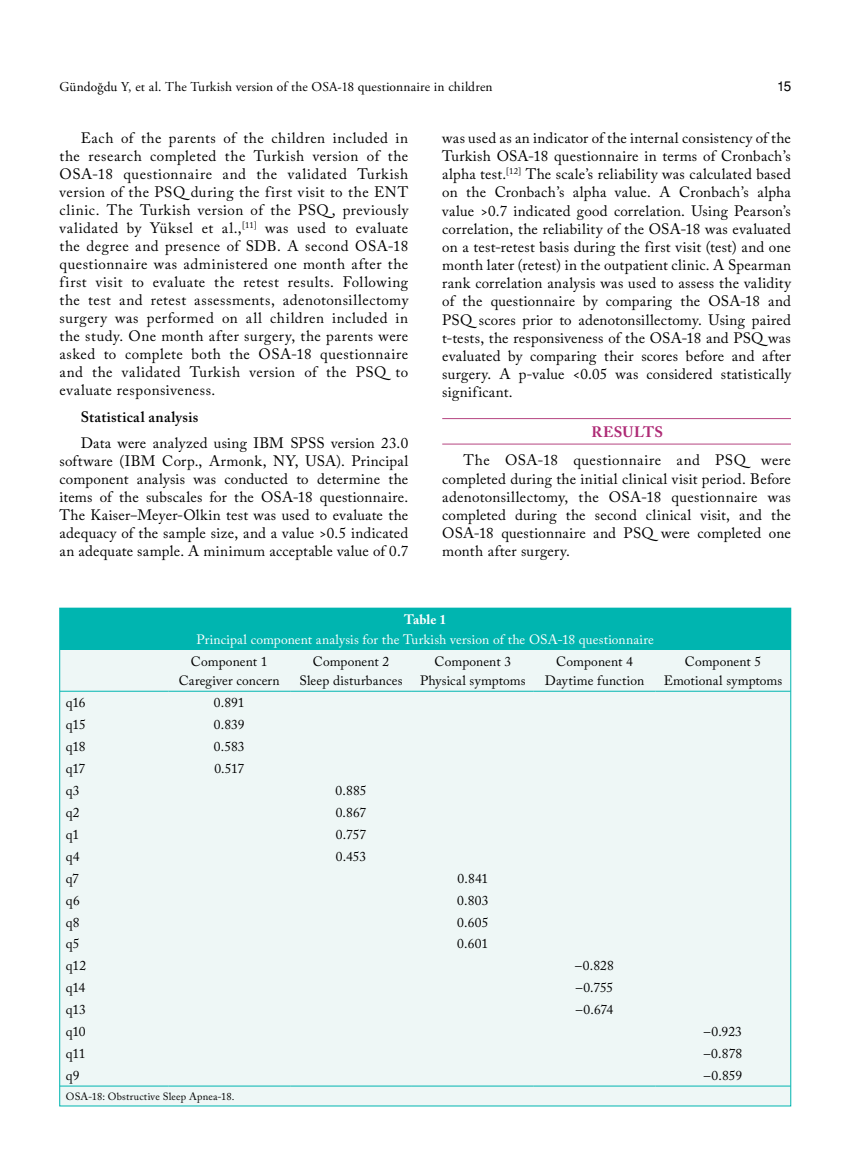
<style>
.page{position:relative;width:859px;height:1170px;background:#fff}
.page>*{position:absolute;margin:0;border:0;box-sizing:border-box;transform-origin:0 0}
.t1{font:15px/18px "Adobe Caslon Pro";letter-spacing:.02em;color:#000;text-align:justify}
.t2{font:600 15px "Adobe Caslon Pro";letter-spacing:.02em;color:#000}
.t3{font:700 15px "Adobe Caslon Pro";letter-spacing:.02em;color:#ae2a75}
.t4{font:13.5px/19.5px "Adobe Caslon Pro";letter-spacing:.005em;color:#000;text-align:center}
.t5{font:13.5px "Adobe Caslon Pro";letter-spacing:.005em;color:#fff}
.t6{font:13.5px "Adobe Garamond Pro";letter-spacing:.01em;color:#000}
.t7{font:700 13.5px "Adobe Caslon Pro";letter-spacing:.005em;color:#fff}
.t8{font:13.5px "Helvetica Normal Tr";color:#000}
.t9{font:10.5px "Adobe Caslon Pro";letter-spacing:.02em;color:#000}
</style>
<div class="page">
<hr style="left:442px;top:418px;width:349px;height:1px;background:#b54581">
<hr style="left:442px;top:444px;width:349px;height:1px;background:#b54581">
<div style="left:60px;top:608px;width:731px;height:497px;background:#eef7f6"></div>
<div style="left:60px;top:608px;width:730px;height:41px;background:#00b5b0"></div>
<hr style="left:60px;top:1085px;width:108px;height:1px;background:#00b5b0">
<hr style="left:168px;top:1085px;width:122px;height:1px;background:#00b5b0">
<hr style="left:290px;top:1085px;width:122px;height:1px;background:#00b5b0">
<hr style="left:412px;top:1085px;width:122px;height:1px;background:#00b5b0">
<hr style="left:534px;top:1085px;width:121px;height:1px;background:#00b5b0">
<hr style="left:655px;top:1085px;width:135px;height:1px;background:#00b5b0">
<hr style="left:60px;top:691px;width:108px;height:1px;background:#00b5b0">
<hr style="left:168px;top:691px;width:122px;height:1px;background:#00b5b0">
<hr style="left:290px;top:691px;width:122px;height:1px;background:#00b5b0">
<hr style="left:412px;top:691px;width:122px;height:1px;background:#00b5b0">
<hr style="left:534px;top:691px;width:121px;height:1px;background:#00b5b0">
<hr style="left:655px;top:691px;width:135px;height:1px;background:#00b5b0">
<p class="t6" style="left:60px;top:78px;width:434px">Gündoğdu Y, et al. The Turkish version of the OSA-18 questionnaire in children</p>
<p class="t8" style="left:777px;top:78px;width:16px">15</p>
<p class="t1" style="left:60px;top:129px;width:350px;text-indent:21px">Each of the parents of the children included in the research completed the Turkish version of the OSA-18 questionnaire and the validated Turkish version of the PSQ during the first visit to the ENT clinic. The Turkish version of the PSQ , previously validated by Yüksel et al.,<sup>[11]</sup> was used to evaluate the degree and presence of SDB. A second OSA-18 questionnaire was administered one month after the first visit to evaluate the retest results. Following the test and retest assessments, adenotonsillectomy surgery was performed on all children included in the study. One month after surgery, the parents were asked to complete both the OSA-18 questionnaire and the validated Turkish version of the PSQ to evaluate responsiveness.</p>
<p class="t2" style="left:81px;top:407px;width:119px">Statistical analysis</p>
<p class="t1" style="left:60px;top:434px;width:350px;text-indent:21px">Data were analyzed using IBM SPSS version 23.0 software (IBM Corp., Armonk, NY, USA). Principal component analysis was conducted to determine the items of the subscales for the OSA-18 questionnaire.<br>The Kaiser‒Meyer-Olkin test was used to evaluate the adequacy of the sample size, and a value &gt;0.5 indicated an adequate sample. A minimum acceptable value of 0.7</p>
<p class="t1" style="left:442px;top:129px;width:350px">was used as an indicator of the internal consistency of the Turkish OSA-18 questionnaire in terms of Cronbach’s alpha test.<sup>[12]</sup> The scale’s reliability was calculated based on the Cronbach’s alpha value. A Cronbach’s alpha value &gt;0.7 indicated good correlation. Using Pearson’s correlation, the reliability of the OSA-18 was evaluated on a test-retest basis during the first visit (test) and one month later (retest) in the outpatient clinic. A Spearman rank correlation analysis was used to assess the validity of the questionnaire by comparing the OSA-18 and PSQ scores prior to adenotonsillectomy. Using paired t-tests, the responsiveness of the OSA-18 and PSQ was evaluated by comparing their scores before and after surgery. A p-value &lt;0.05 was considered statistically significant.</p>
<p class="t3" style="left:591px;top:422px;width:73px">RESULTS</p>
<p class="t1" style="left:442px;top:451px;width:350px;text-indent:21px">The OSA-18 questionnaire and PSQ were completed during the initial clinical visit period. Before adenotonsillectomy, the OSA-18 questionnaire was completed during the second clinical visit, and the OSA-18 questionnaire and PSQ were completed one month after surgery.</p>
<p class="t7" style="left:404px;top:611px;width:44px">Table 1</p>
<p class="t5" style="left:196px;top:631px;width:459px">Principal component analysis for the Turkish version of the OSA-18 questionnaire</p>
<p class="t4" style="left:179px;top:651px;width:102px">Component 1<br>Caregiver concern</p>
<p class="t4" style="left:300px;top:651px;width:104px">Component 2<br>Sleep disturbances</p>
<p class="t4" style="left:420px;top:651px;width:107px">Component 3<br>Physical symptoms</p>
<p class="t4" style="left:545px;top:651px;width:101px">Component 4<br>Daytime function</p>
<p class="t4" style="left:664px;top:651px;width:120px">Component 5<br>Emotional symptoms</p>
<p class="t4" style="left:66px;top:692px;width:21px">q16</p>
<p class="t4" style="left:214px;top:692px;width:32px">0.891</p>
<p class="t4" style="left:66px;top:714px;width:22px">q15</p>
<p class="t4" style="left:214px;top:714px;width:32px">0.839</p>
<p class="t4" style="left:66px;top:736px;width:21px">q18</p>
<p class="t4" style="left:214px;top:736px;width:32px">0.583</p>
<p class="t4" style="left:66px;top:758px;width:21px">q17</p>
<p class="t4" style="left:214px;top:758px;width:31px">0.517</p>
<p class="t4" style="left:66px;top:780px;width:15px">q3</p>
<p class="t4" style="left:335px;top:780px;width:33px">0.885</p>
<p class="t4" style="left:66px;top:802px;width:15px">q2</p>
<p class="t4" style="left:336px;top:802px;width:32px">0.867</p>
<p class="t4" style="left:66px;top:824px;width:15px">q1</p>
<p class="t4" style="left:336px;top:824px;width:32px">0.757</p>
<p class="t4" style="left:66px;top:846px;width:15px">q4</p>
<p class="t4" style="left:336px;top:846px;width:32px">0.453</p>
<p class="t4" style="left:66px;top:868px;width:15px">q7</p>
<p class="t4" style="left:457px;top:868px;width:32px">0.841</p>
<p class="t4" style="left:66px;top:890px;width:15px">q6</p>
<p class="t4" style="left:457px;top:890px;width:33px">0.803</p>
<p class="t4" style="left:66px;top:912px;width:15px">q8</p>
<p class="t4" style="left:457px;top:912px;width:33px">0.605</p>
<p class="t4" style="left:66px;top:933px;width:15px">q5</p>
<p class="t4" style="left:457px;top:933px;width:33px">0.601</p>
<p class="t4" style="left:66px;top:955px;width:22px">q12</p>
<p class="t4" style="left:575px;top:955px;width:40px">–0.828</p>
<p class="t4" style="left:66px;top:977px;width:21px">q14</p>
<p class="t4" style="left:576px;top:977px;width:39px">–0.755</p>
<p class="t4" style="left:66px;top:999px;width:21px">q13</p>
<p class="t4" style="left:576px;top:999px;width:39px">–0.674</p>
<p class="t4" style="left:66px;top:1021px;width:21px">q10</p>
<p class="t4" style="left:704px;top:1021px;width:40px">–0.923</p>
<p class="t4" style="left:66px;top:1043px;width:21px">q11</p>
<p class="t4" style="left:704px;top:1043px;width:40px">–0.878</p>
<p class="t4" style="left:66px;top:1065px;width:15px">q9</p>
<p class="t4" style="left:704px;top:1065px;width:40px">–0.859</p>
<p class="t9" style="left:66px;top:1089px;width:170px">OSA-18: Obstructive Sleep Apnea-18.</p>
</div>
